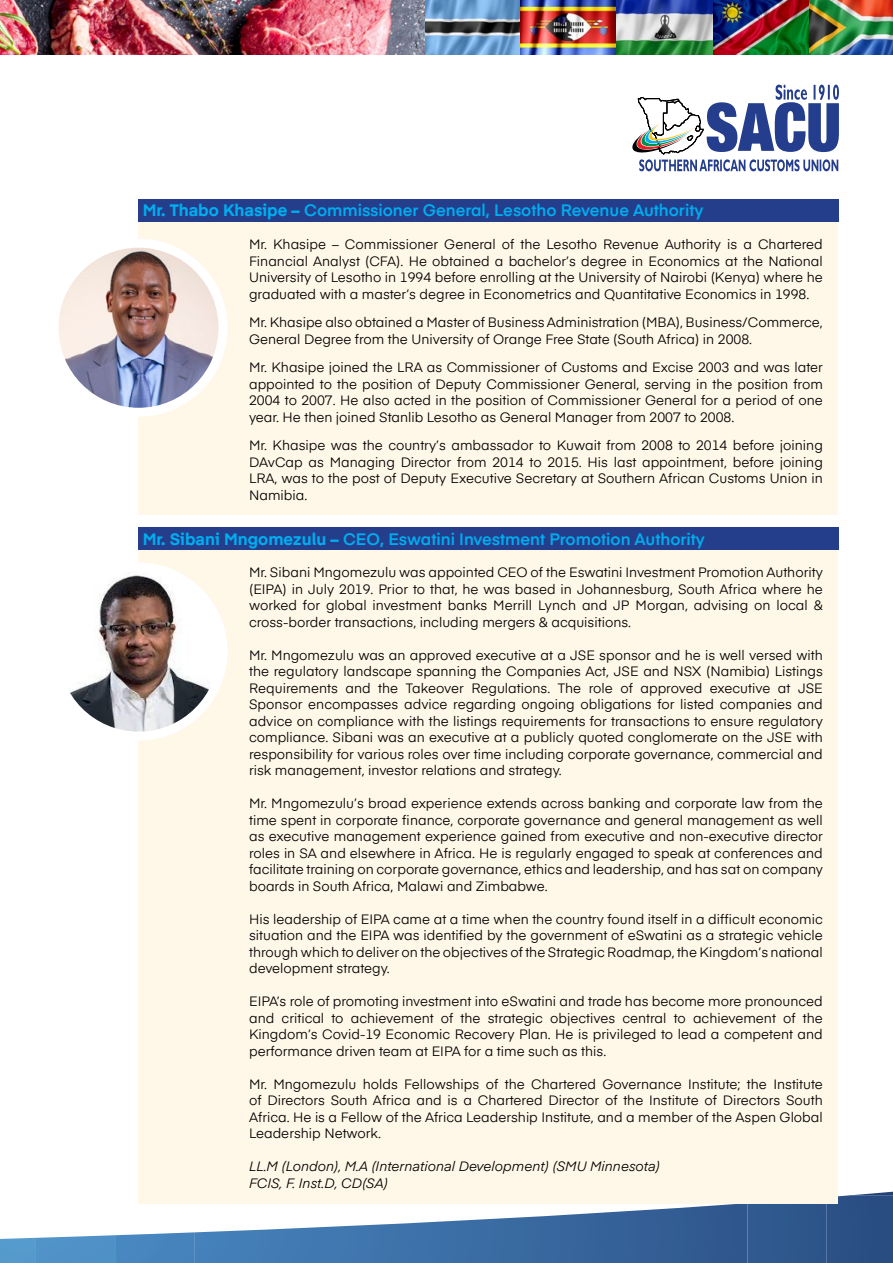
<style>
.page{position:relative;width:893px;height:1263px;background:#fff}
.page>*{position:absolute;margin:0;border:0;box-sizing:border-box;transform-origin:0 0}
.t1{font:600 16.5px "Eina 03";color:#00aeef}
.t2{font:13.5px/16.5px "Eina 03";color:#000;text-align:justify}
.t3{font:italic 13.5px/16.5px "Eina 01";color:#000}
.s1{font-family:"Eina 04";font-weight:700}
</style>
<div class="page">
<img style="left:424px;top:0;width:97px;height:54px">
<img style="left:521px;top:0;width:96px;height:54px">
<img style="left:617px;top:0;width:96px;height:54px">
<img style="left:713px;top:0;width:96px;height:54px">
<img style="left:809px;top:0;width:84px;height:54px">
<img style="left:0;top:0;width:424px;height:239px">
<svg style="left:632px;top:85px;width:207px;height:86px"></svg>
<svg style="left:273px;top:1203px;width:395px;height:60px"></svg>
<svg style="left:668px;top:1192px;width:225px;height:71px;background:#345b8e"></svg>
<svg style="left:0;top:1126px;width:273px;height:137px"></svg>
<div style="left:139px;top:550px;width:699px;height:653px;background:#fff7e7"></div>
<div style="left:139px;top:527px;width:700px;height:23px;background:#243e8c"></div>
<img style="left:54px;top:567px;width:169px;height:169px;border-radius:85px">
<div style="left:49px;top:562px;width:179px;height:179px;border:9px solid #fff;border-radius:50%"></div>
<div style="left:139px;top:222px;width:699px;height:293px;background:#fff7e7"></div>
<div style="left:139px;top:199px;width:700px;height:23px;background:#243e8c"></div>
<img style="left:54px;top:243px;width:169px;height:169px;border-radius:85px">
<div style="left:49px;top:239px;width:179px;height:178px;border:9px solid #fff;border-radius:50%"></div>
<p class="t1" style="left:143px;top:198px;width:562px"><span class="s1">Mr. Thabo Khasipe –</span> Commissioner General, Lesotho Revenue Authority</p>
<p class="t2" style="left:249px;top:235px;width:575px">Mr. Khasipe – Commissioner General of the Lesotho Revenue Authority is a Chartered Financial Analyst (CFA). He obtained a bachelor’s degree in Economics at the National University of Lesotho in 1994 before enrolling at the University of Nairobi (Kenya) where he graduated with a master’s degree in Econometrics and Quantitative Economics in 1998.</p>
<p class="t2" style="left:249px;top:313px;width:575px">Mr. Khasipe also obtained a Master of Business Administration (MBA), Business/Commerce,<br>General Degree from the University of Orange Free State (South Africa) in 2008.</p>
<p class="t2" style="left:249px;top:358px;width:575px">Mr. Khasipe joined the LRA as Commissioner of Customs and Excise 2003 and was later appointed to the position of Deputy Commissioner General, serving in the position from 2004 to 2007. He also acted in the position of Commissioner General for a period of one year. He then joined Stanlib Lesotho as General Manager from 2007 to 2008.</p>
<p class="t2" style="left:249px;top:436px;width:575px">Mr. Khasipe was the country’s ambassador to Kuwait from 2008 to 2014 before joining DAvCap as Managing Director from 2014 to 2015. His last appointment, before joining LRA, was to the post of Deputy Executive Secretary at Southern African Customs Union in Namibia.</p>
<p class="t1" style="left:143px;top:526px;width:564px"><span class="s1">Mr. Sibani Mngomezulu –</span> CEO, Eswatini Investment Promotion Authority</p>
<p class="t2" style="left:249px;top:563px;width:575px">Mr. Sibani Mngomezulu was appointed CEO of the Eswatini Investment Promotion Authority (EIPA) in July 2019. Prior to that, he was based in Johannesburg, South Africa where he worked for global investment banks Merrill Lynch and JP Morgan, advising on local &amp; cross-border transactions, including mergers &amp; acquisitions.</p>
<p class="t2" style="left:249px;top:646px;width:575px">Mr. Mngomezulu was an approved executive at a JSE sponsor and he is well versed with the regulatory landscape spanning the Companies Act, JSE and NSX (Namibia) Listings Requirements and the Takeover Regulations. The role of approved executive at JSE Sponsor encompasses advice regarding ongoing obligations for listed companies and advice on compliance with the listings requirements for transactions to ensure regulatory compliance. Sibani was an executive at a publicly quoted conglomerate on the JSE with responsibility for various roles over time including corporate governance, commercial and risk management, investor relations and strategy.</p>
<p class="t2" style="left:249px;top:794px;width:575px">Mr. Mngomezulu’s broad experience extends across banking and corporate law from the time spent in corporate finance, corporate governance and general management as well as executive management experience gained from executive and non-executive director roles in SA and elsewhere in Africa. He is regularly engaged to speak at conferences and facilitate training on corporate governance, ethics and leadership, and has sat on company boards in South Africa, Malawi and Zimbabwe.</p>
<p class="t2" style="left:249px;top:910px;width:575px">His leadership of EIPA came at a time when the country found itself in a difficult economic situation and the EIPA was identified by the government of eSwatini as a strategic vehicle through which to deliver on the objectives of the Strategic Roadmap, the Kingdom’s national development strategy.</p>
<p class="t2" style="left:249px;top:992px;width:575px">EIPA’s role of promoting investment into eSwatini and trade has become more pronounced and critical to achievement of the strategic objectives central to achievement of the Kingdom’s Covid-19 Economic Recovery Plan. He is privileged to lead a competent and performance driven team at EIPA for a time such as this.</p>
<p class="t2" style="left:249px;top:1075px;width:575px">Mr. Mngomezulu holds Fellowships of the Chartered Governance Institute; the Institute of Directors South Africa and is a Chartered Director of the Institute of Directors South Africa. He is a Fellow of the Africa Leadership Institute, and a member of the Aspen Global Leadership Network.</p>
<p class="t3" style="left:249px;top:1157px;width:413px">LL.M (London), M.A (International Development) (SMU Minnesota)<br>FCIS, F. Inst.D, CD(SA)</p>
</div>
